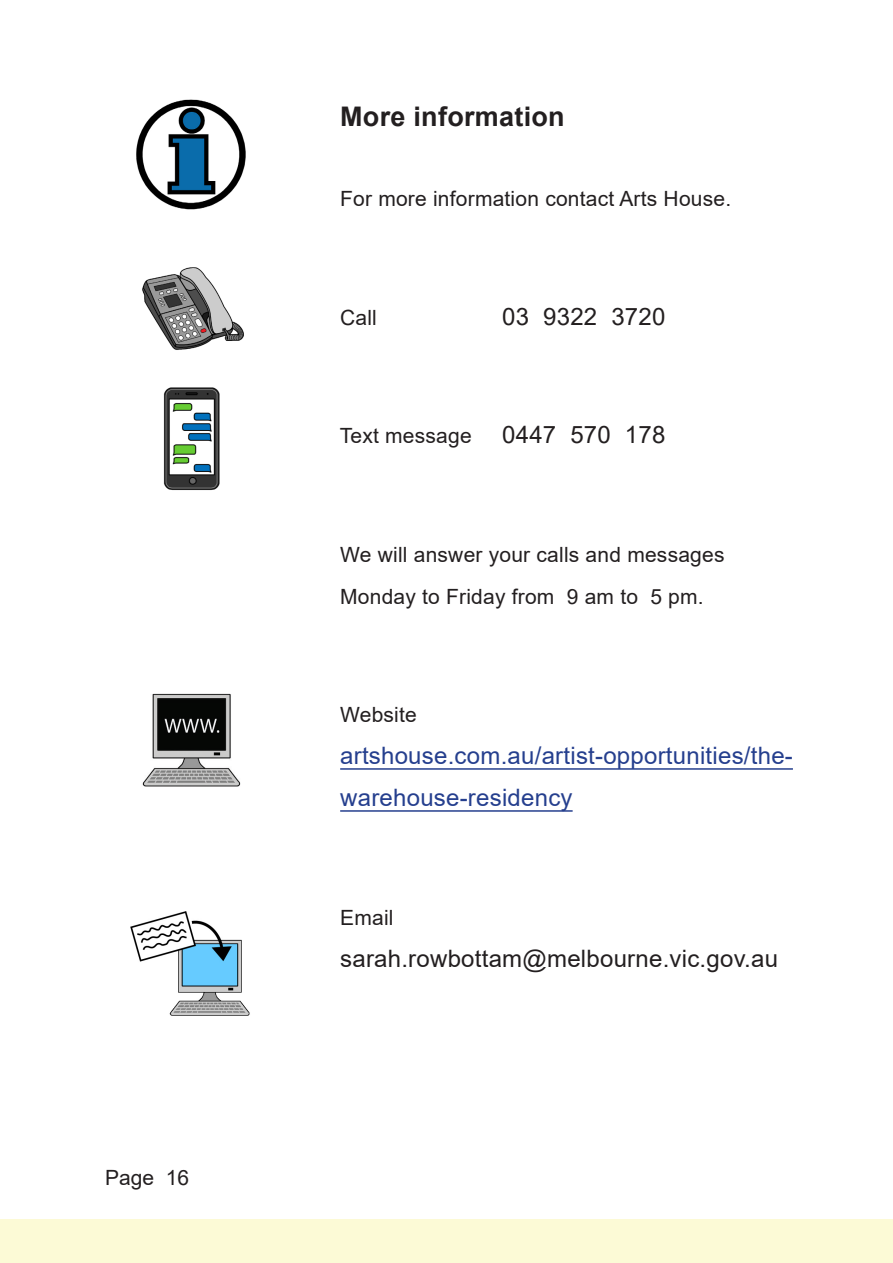
<style>
.page{position:relative;width:893px;height:1263px;background:#fff}
.page>*{position:absolute;margin:0;border:0;box-sizing:border-box;transform-origin:0 0}
.Heading_1_-_size_18_BOLD{font:700 27px "Arial";letter-spacing:.01em;color:#231f20}
.Body_2_line_space{font:24px/42px "Arial";letter-spacing:.01em;color:#253f8e}
.Body_2_line_space-2{font:24px "Arial";letter-spacing:.01em;color:#231f20}
.Body_2_line_space-3{font:21px/42px "Arial";letter-spacing:.01em;color:#231f20}
</style>
<div class="page">
<div style="left:0;top:1219px;width:893px;height:44px;background:#fcfad6"></div>
<hr style="left:340px;top:768px;width:453px;height:2px;background:#253f8e">
<hr style="left:340px;top:810px;width:233px;height:2px;background:#253f8e">
<img style="left:136px;top:99px;width:110px;height:111px">
<img style="left:142px;top:267px;width:102px;height:83px">
<img style="left:163px;top:387px;width:57px;height:104px">
<img style="left:142px;top:693px;width:99px;height:94px">
<img style="left:131px;top:911px;width:119px;height:105px">
<p class="Body_2_line_space-3" style="left:105px;top:1156px;width:86px">Page 16</p>
<h2 class="Heading_1_-_size_18_BOLD" style="left:340px;top:97px;width:226px">More information</h2>
<p class="Body_2_line_space-3" style="left:340px;top:178px;width:392px">For more information contact Arts House.</p>
<p class="Body_2_line_space-3" style="left:340px;top:296px;width:38px">Call</p>
<p class="Body_2_line_space-2" style="left:502px;top:300px;width:165px">03 9322 3720</p>
<p class="Body_2_line_space-3" style="left:340px;top:415px;width:133px">Text message</p>
<p class="Body_2_line_space-2" style="left:502px;top:418px;width:165px">0447 570 178</p>
<p class="Body_2_line_space-3" style="left:340px;top:533px;width:386px">We will answer your calls and messages<br>Monday to Friday from 9 am to 5 pm.</p>
<p class="Body_2_line_space-3" style="left:340px;top:694px;width:78px">Website</p>
<p class="Body_2_line_space" style="left:340px;top:735px;width:454px">artshouse.com.au/artist-opportunities/the&shy;warehouse-residency</p>
<p class="Body_2_line_space-3" style="left:340px;top:896px;width:55px">Email</p>
<p class="Body_2_line_space-2" style="left:340px;top:942px;width:439px">sarah.rowbottam@melbourne.vic.gov.au</p>
</div>
